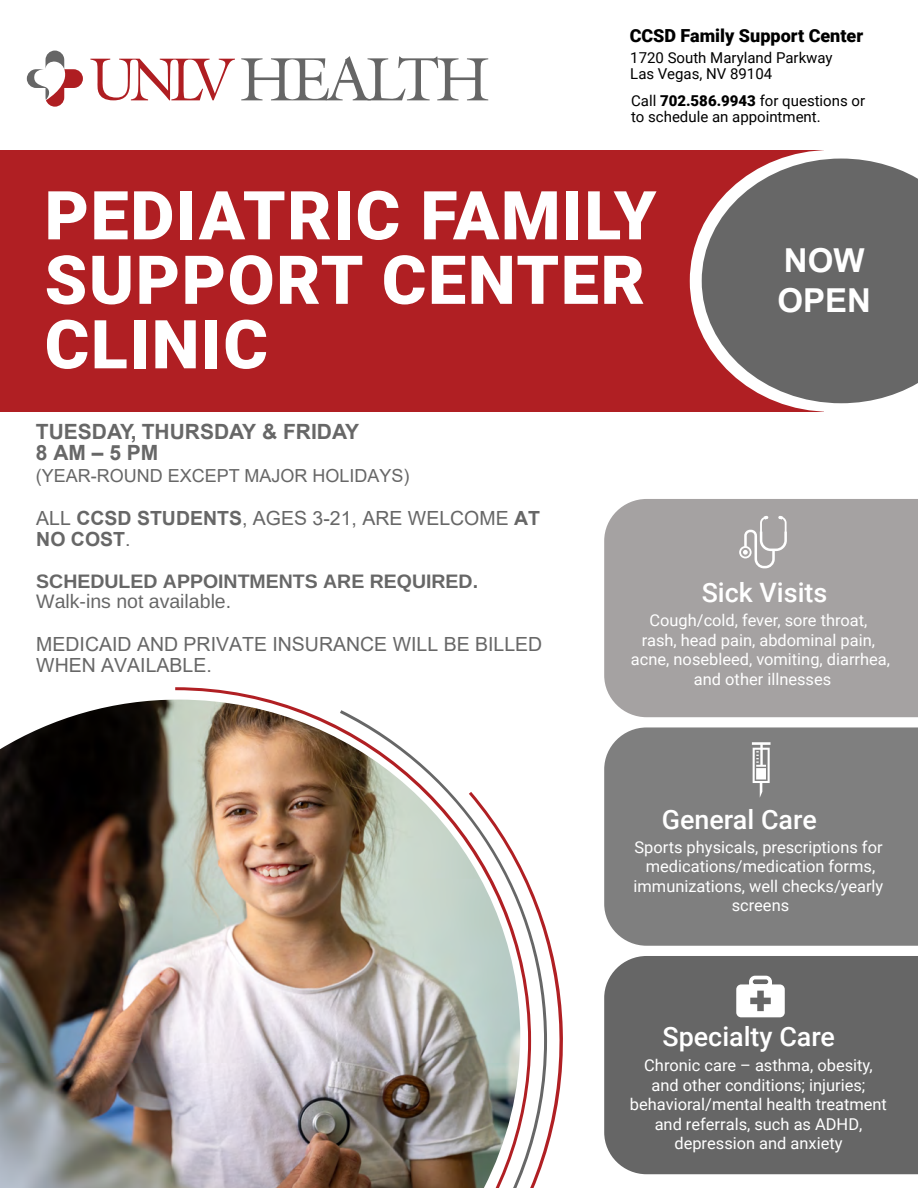
<style>
.page{position:relative;width:918px;height:1188px;background:#fff}
.page>*{position:absolute;margin:0;border:0;box-sizing:border-box;transform-origin:0 0}
.t1{font:900 67.5px/64.5px "Roboto";letter-spacing:.025em;color:#fff}
.t2{font:700 33px/39.6px "Arial";color:#fff}
.t3{font:500 26.7px "Roboto";color:#fff}
.t4{font:700 21px/21px "Arial";color:#676767}
.t5{font:19.5px/20.7px "Arial";color:#676767}
.t6{font:700 19.5px "Arimo";color:#676767}
.t7{font:19.5px "Arimo";color:#676767}
.t8{font:18px "Arial";color:#676767}
.t9{font:900 18px "Roboto";color:#000}
.t10{font:16.35px/19.6px "Roboto";color:#fff;text-align:center}
.t11{font:15px/16.5px "Roboto";color:#000}
.s1{font-weight:900}
.s2{font-weight:700}
</style>
<div class="page">
<div style="left:0;top:150px;width:824px;height:262px;background:#b01f23"></div>
<div style="left:604px;top:956px;width:314px;height:218px;background:#666"></div>
<div style="left:604px;top:727px;width:314px;height:219px;background:#7f7f7f"></div>
<div style="left:604px;top:499px;width:314px;height:218px;background:#a5a2a2"></div>
<svg style="left:520px;top:865px;width:43px;height:323px"></svg>
<svg style="left:690px;top:150px;width:162px;height:262px"></svg>
<svg style="left:702px;top:159px;width:216px;height:244px;background:#786d6e"></svg>
<svg style="left:241px;top:56px;width:247px;height:44px"></svg>
<svg style="left:27px;top:51px;width:56px;height:56px"></svg>
<svg style="left:90px;top:59px;width:145px;height:41px"></svg>
<img style="left:0;top:700px;width:520px;height:488px">
<svg style="left:739px;top:516px;width:48px;height:52px;background:#b7b4b4"></svg>
<svg style="left:736px;top:976px;width:49px;height:41px"></svg>
<svg style="left:752px;top:742px;width:19px;height:56px"></svg>
<p class="t9" style="left:630px;top:22px;width:235px">CCSD Family Support Center</p>
<p class="t11" style="left:630px;top:49px;width:204px">1720 South Maryland Parkway<br>Las Vegas, NV 89104</p>
<p class="t11" style="left:631px;top:91px;width:236px">Call <span class="s1">702.586.9943</span> for questions or to schedule an appointment.</p>
<h1 class="t1" style="left:45px;top:181px;width:613px">PEDIATRIC FAMILY<br>SUPPORT CENTER<br>CLINIC</h1>
<p class="t4" style="left:36px;top:421px;width:325px">TUESDAY, THURSDAY &amp; FRIDAY<br>8AM–5PM</p>
<p class="t8" style="left:36px;top:463px;width:375px">(YEAR-ROUND EXCEPT MAJOR HOLIDAYS)</p>
<p class="t5" style="left:36px;top:508px;width:505px">ALL <span class="s2">CCSD STUDENTS</span>, AGES 3-21, ARE WELCOME <span class="s2">AT<br>NO COST</span>.</p>
<h2 class="t2" style="left:777px;top:241px;width:95px">NOW<br>OPEN</h2>
<p class="t6" style="left:36px;top:571px;width:443px">SCHEDULED APPOINTMENTS ARE REQUIRED.</p>
<p class="t7" style="left:36px;top:590px;width:196px">Walk-ins not available.</p>
<h3 class="t3" style="left:702px;top:574px;width:127px">Sick Visits</h3>
<p class="t5" style="left:36px;top:634px;width:508px">MEDICAID AND PRIVATE INSURANCE WILL BE BILLED<br>WHEN AVAILABLE.</p>
<p class="t10" style="left:631px;top:610px;width:261px">Cough/cold, fever, sore throat,<br>rash, head pain, abdominal pain, acne, nosebleed, vomiting, diarrhea, and other illnesses</p>
<h3 class="t3" style="left:662px;top:801px;width:157px">General Care</h3>
<p class="t10" style="left:634px;top:836px;width:251px">Sports physicals, prescriptions for medications/medication forms, immunizations, well checks/yearly screens</p>
<h3 class="t3" style="left:663px;top:1018px;width:174px">Specialty Care</h3>
<p class="t10" style="left:630px;top:1055px;width:259px">Chronic care – asthma, obesity, and other conditions; injuries; behavioral/mental health treatment and referrals, such as ADHD, depression and anxiety</p>
</div>
